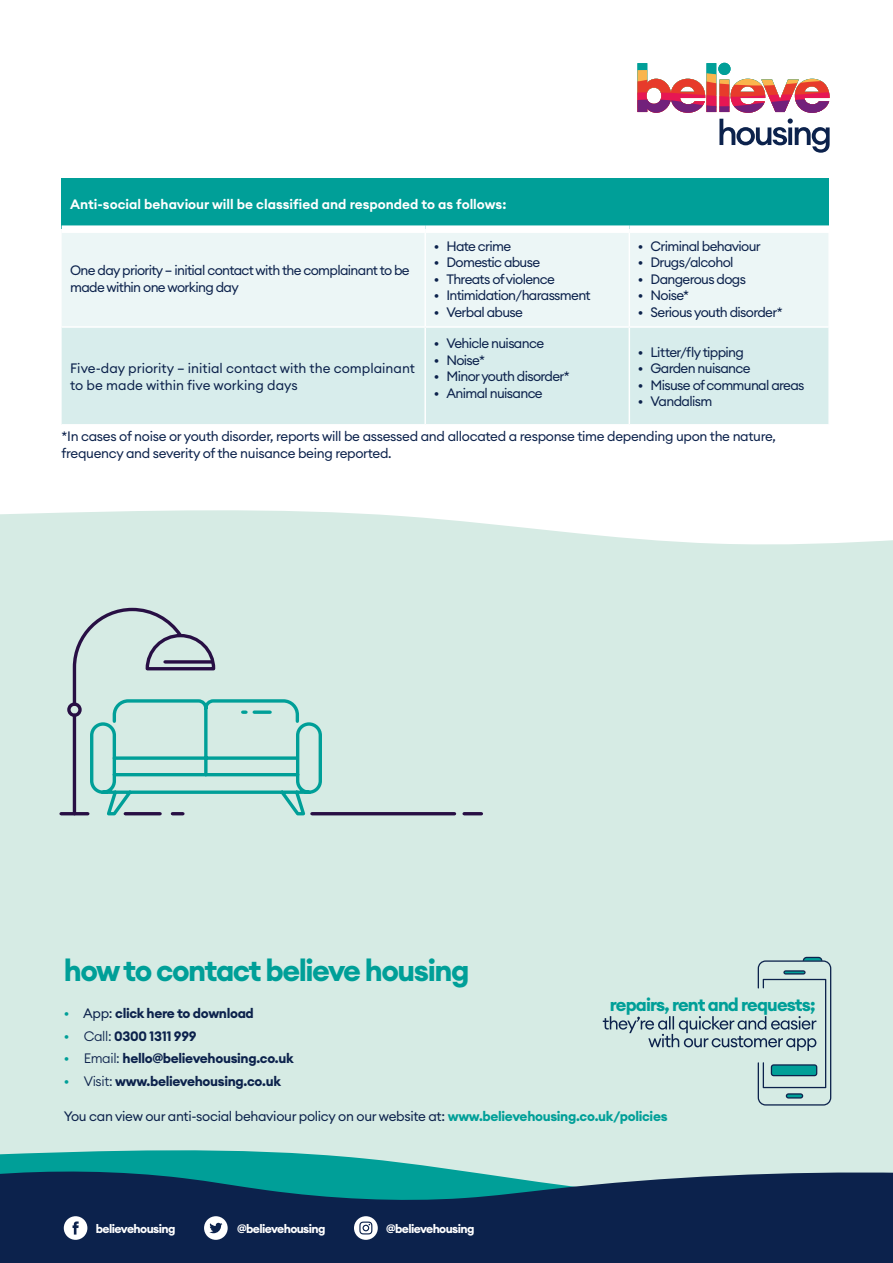
<style>
.page{position:relative;width:893px;height:1263px;background:#fff}
.page>*{position:absolute;margin:0;border:0;box-sizing:border-box;transform-origin:0 0}
.t1{font:700 30px "Euclid Circular A";letter-spacing:-.05em;color:#009f98}
.t2{font:700 18px "Euclid Circular A";letter-spacing:-.05em;color:#009f98}
.t3{font:13.5px/16.5px "Euclid Circular A";letter-spacing:-.05em;color:#0c224c}
.t4{font:13.5px/16.5px "Euclid Circular A";letter-spacing:-.025em;color:#0c224c}
.t5{font:700 13.5px "Euclid Circular A";letter-spacing:-.025em;color:#0c224c}
.t6{font:13.5px/16.5px "Euclid Circular A";color:#0c224c}
.t7{font:600 13.5px "Euclid Circular A";color:#fff}
.t8{font:700 12px "Euclid Circular A";letter-spacing:-.05em;color:#fff}
.s1{font-weight:400;color:#009f98}
.s2{font-weight:400}
.s3{font-weight:300}
.s4{font-weight:700;color:#009f98}
</style>
<div class="page">
<svg style="left:0;top:510px;width:893px;height:178px;background:#d9ece6"></svg>
<div style="left:0;top:688px;width:893px;height:575px;background:#d6ebe4"></div>
<svg style="left:0;top:1150px;width:448px;height:19px;fill:#009f98"></svg>
<svg style="left:0;top:1169px;width:893px;height:94px;background:#13385a"></svg>
<svg style="left:64px;top:1216px;width:23px;height:24px"></svg>
<svg style="left:204px;top:1216px;width:24px;height:24px"></svg>
<svg style="left:354px;top:1216px;width:24px;height:24px"></svg>
<svg style="left:359px;top:1221px;width:13px;height:13px"></svg>
<div style="left:62px;top:179px;width:767px;height:50px;background:#009f98"></div>
<div style="left:62px;top:233px;width:766px;height:93px;background:#ecf6f6"></div>
<div style="left:62px;top:328px;width:766px;height:96px;background:#d8edec"></div>
<div style="left:62px;top:225px;width:363px;height:8px;background:#fff"></div>
<div style="left:425px;top:225px;width:204px;height:8px;background:#fff"></div>
<div style="left:629px;top:225px;width:201px;height:8px;background:#fff"></div>
<hr style="left:424px;top:233px;width:2px;height:93px;background:#fff">
<hr style="left:629px;top:233px;width:1px;height:93px;background:#fff">
<hr style="left:424px;top:328px;width:2px;height:96px;background:#fff">
<hr style="left:629px;top:328px;width:1px;height:96px;background:#fff">
<svg style="left:603px;top:957px;width:228px;height:148px"></svg>
<hr style="left:61px;top:812px;width:27px;height:3px;background:#280f44">
<hr style="left:312px;top:812px;width:143px;height:3px;background:#280f44">
<div style="left:67px;top:702px;width:15px;height:15px;border:3px solid #280f44;border-radius:50%"></div>
<svg style="left:71px;top:609px;width:253px;height:207px"></svg>
<hr style="left:464px;top:812px;width:17px;height:3px;background:#280f44">
<svg style="left:637px;top:63px;width:193px;height:90px"></svg>
<p class="t7" style="left:70px;top:196px;width:438px">Anti-social behaviour will be classified and responded to as follows:</p>
<p class="t3" style="left:70px;top:262px;width:341px">One day priority – initial contact with the complainant to be made within one working day</p>
<p class="t3" style="left:434px;top:237px;width:79px">• Hate crime</p>
<p class="t3" style="left:434px;top:254px;width:108px">• Domestic abuse</p>
<p class="t3" style="left:434px;top:270px;width:123px">• Threats of violence</p>
<p class="t3" style="left:434px;top:287px;width:158px">• Intimidation/harassment</p>
<p class="t3" style="left:434px;top:303px;width:91px">• Verbal abuse</p>
<p class="t3" style="left:638px;top:237px;width:125px">• Criminal behaviour</p>
<p class="t3" style="left:638px;top:254px;width:97px">• Drugs/alcohol</p>
<p class="t3" style="left:638px;top:270px;width:110px">• Dangerous dogs</p>
<p class="t3" style="left:638px;top:287px;width:53px">• Noise*</p>
<p class="t3" style="left:638px;top:303px;width:146px">• Serious youth disorder*</p>
<p class="t3" style="left:434px;top:335px;width:112px">• Vehicle nuisance</p>
<p class="t3" style="left:434px;top:352px;width:53px">• Noise*</p>
<p class="t3" style="left:434px;top:368px;width:138px">• Minor youth disorder*</p>
<p class="t3" style="left:434px;top:385px;width:111px">• Animal nuisance</p>
<p class="t3" style="left:638px;top:343px;width:108px">• Litter/fly tipping</p>
<p class="t3" style="left:638px;top:360px;width:114px">• Garden nuisance</p>
<p class="t3" style="left:638px;top:376px;width:168px">• Misuse of communal areas</p>
<p class="t3" style="left:638px;top:393px;width:76px">• Vandalism</p>
<p class="t4" style="left:62px;top:428px;width:716px">*In cases of noise or youth disorder, reports will be assessed and allocated a response time depending upon the nature, frequency and severity of the nuisance being reported.</p>
<p class="t6" style="left:70px;top:360px;width:346px">Five-day priority – initial contact with the complainant to be made within five working days</p>
<h1 class="t1" style="left:64px;top:951px;width:407px">how to contact believe housing</h1>
<p class="t5" style="left:64px;top:1004px;width:192px"><span class="s1">•</span> <span class="s2">App:</span> click here to download</p>
<p class="t5" style="left:64px;top:1027px;width:134px"><span class="s1">•</span> <span class="s3">Call:</span> 0300 1311 999</p>
<p class="t5" style="left:64px;top:1049px;width:231px"><span class="s1">•</span> <span class="s3">Email:</span> hello@believehousing.co.uk</p>
<p class="t5" style="left:64px;top:1072px;width:219px"><span class="s1">•</span> <span class="s3">Visit:</span> www.believehousing.co.uk</p>
<h2 class="t2" style="left:610px;top:992px;width:207px">repairs, rent and requests;</h2>
<p class="t4" style="left:64px;top:1108px;width:605px">You can view our anti-social behaviour policy on our website at: <span class="s4">www.believehousing.co.uk/policies</span></p>
<p class="t8" style="left:96px;top:1221px;width:81px">believehousing</p>
<p class="t8" style="left:237px;top:1221px;width:90px">@believehousing</p>
<p class="t8" style="left:386px;top:1221px;width:90px">@believehousing</p>
</div>
